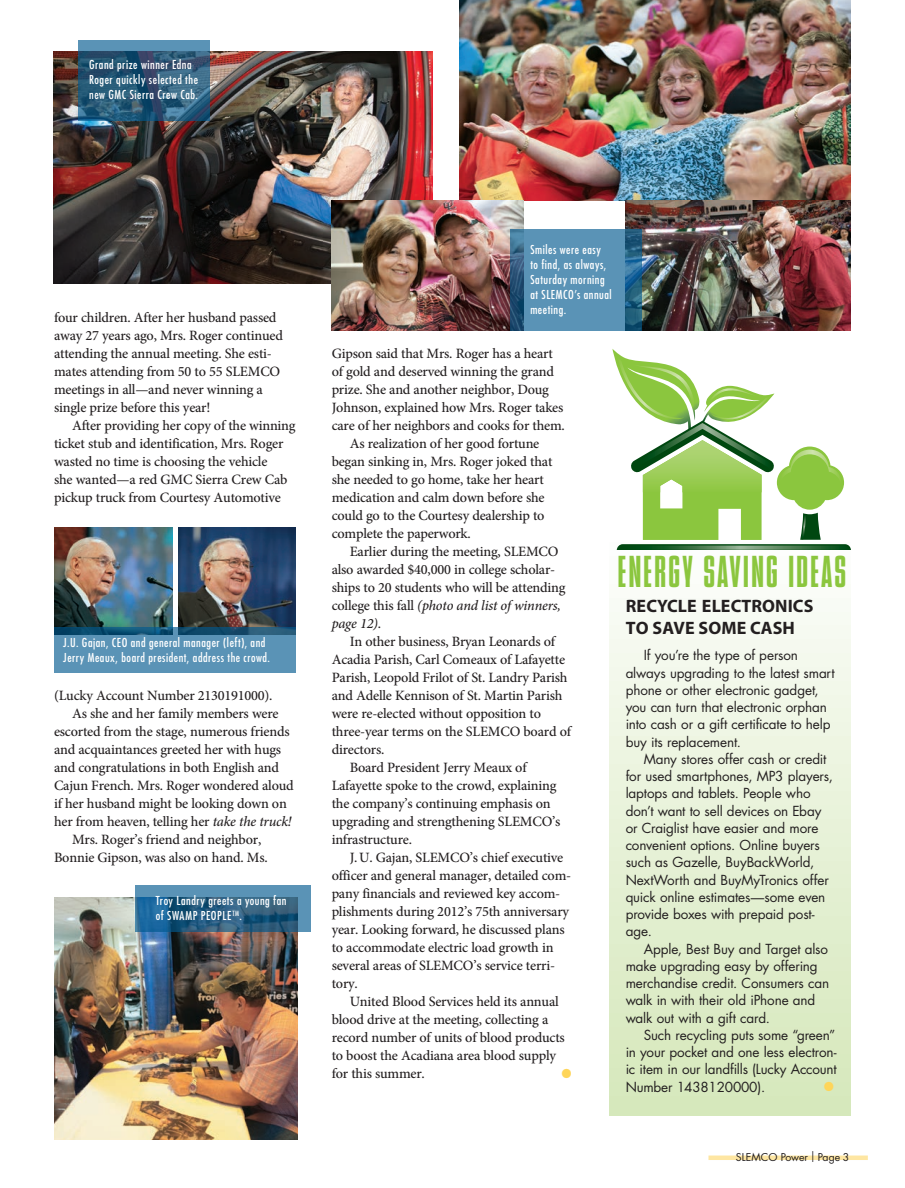
<style>
.page{position:relative;width:905px;height:1188px;background:#fff}
.page>*{position:absolute;margin:0;border:0;box-sizing:border-box;transform-origin:0 0}
.t1{font:700 37.5px "OP Binder Style";color:#8bc63e}
.Body_Copy{font:500 34.5px "Minion Pro";color:#fed559}
.Energy_saving_tips{font:700 18px "Myriad Pro";letter-spacing:.005em;color:#231f20}
.Body_Copy-2{font:500 14.25px/18px "Minion Pro";letter-spacing:-.015em;color:#231f20}
.t2{font:13.5px/17.2px "Futura";letter-spacing:-.01em;color:#231f20}
.Body_Copy-3{font:condensed 12px/15px "Futura";letter-spacing:.045em;color:#fff}
.t3{font:10.5px "Futura";color:#231f20}
.s1{font-style:italic}
</style>
<div class="page">
<hr style="left:708px;top:1156px;width:159px;height:4px;background:#fee6a2">
<div style="left:609px;top:538px;width:241px;height:578px;background:linear-gradient(to bottom,#fdfefb,#d4e7b9)"></div>
<svg style="left:609px;top:349px;width:241px;height:201px"></svg>
<img style="left:54px;top:52px;width:378px;height:232px">
<img style="left:459px;top:0;width:391px;height:201px">
<img style="left:54px;top:897px;width:243px;height:243px">
<img style="left:54px;top:527px;width:118px;height:100px">
<img style="left:178px;top:527px;width:117px;height:100px">
<img style="left:331px;top:201px;width:192px;height:130px">
<svg style="left:54px;top:627px;width:242px;height:45px;fill:#5a93b6"></svg>
<svg style="left:135px;top:885px;width:175px;height:47px"></svg>
<img style="left:625px;top:200px;width:225px;height:131px">
<svg style="left:510px;top:230px;width:132px;height:101px;fill:#5a93b6"></svg>
<svg style="left:78px;top:40px;width:132px;height:82px"></svg>
<p class="Body_Copy-3" style="left:89px;top:57px;width:110px">Grand prize winner Edna<br>Roger quickly selected the new GMC Sierra Crew Cab.</p>
<p class="Body_Copy-2" style="left:54px;top:309px;width:230px">four children. After her husband passed away 27 years ago, Mrs. Roger continued attending the annual meeting. She esti&shy;mates attending from 50 to 55 SLEMCO meetings in all—and never winning a single prize before this year!</p>
<p class="Body_Copy-2" style="left:54px;top:417px;width:243px;text-indent:18px">After providing her copy of the winning ticket stub and identification, Mrs. Roger wasted no time is choosing the vehicle<br>she wanted—a red GMC Sierra Crew Cab pickup truck from Courtesy Automotive</p>
<p class="Body_Copy-3" style="left:63px;top:635px;width:208px">J.U. Gajan, CEO and general manager (left), and<br>Jerry Meaux, board president, address the crowd.</p>
<p class="Body_Copy-2" style="left:54px;top:687px;width:220px">(Lucky Account Number 2130191000).</p>
<p class="Body_Copy-2" style="left:54px;top:705px;width:241px;text-indent:18px">As she and her family members were escorted from the stage, numerous friends and acquaintances greeted her with hugs and congratulations in both English and Cajun French. Mrs. Roger wondered aloud if her husband might be looking down on her from heaven, telling her <span class="s1">take the truck!</span></p>
<p class="Body_Copy-2" style="left:54px;top:831px;width:215px;text-indent:18px">Mrs. Roger’s friend and neighbor,<br>Bonnie Gipson, was also on hand. Ms.</p>
<p class="Body_Copy-3" style="left:156px;top:893px;width:132px">Troy Landry greets a young fan of SWAMP PEOPLE<sup>TM</sup>.</p>
<p class="Body_Copy-3" style="left:530px;top:242px;width:83px">Smiles were easy<br>to find, as always,<br>Saturday morning at SLEMCO’s annual meeting.</p>
<p class="Body_Copy-2" style="left:332px;top:345px;width:235px">Gipson said that Mrs. Roger has a heart of gold and deserved winning the grand prize. She and another neighbor, Doug Johnson, explained how Mrs. Roger takes care of her neighbors and cooks for them.</p>
<p class="Body_Copy-2" style="left:332px;top:435px;width:222px;text-indent:18px">As realization of her good fortune began sinking in, Mrs. Roger joked that she needed to go home, take her heart medication and calm down before she could go to the Courtesy dealership to complete the paperwork.</p>
<p class="Body_Copy-2" style="left:332px;top:543px;width:235px;text-indent:18px">Earlier during the meeting, SLEMCO also awarded $40,000 in college scholar&shy;ships to 20 students who will be attending college this fall <span class="s1">(photo and list of winners, page 12)</span>.</p>
<p class="Body_Copy-2" style="left:332px;top:633px;width:242px;text-indent:18px">In other business, Bryan Leonards of Acadia Parish, Carl Comeaux of Lafayette Parish, Leopold Frilot of St. Landry Parish and Adelle Kennison of St. Martin Parish were re-elected without opposition to three-year terms on the SLEMCO board of directors.</p>
<p class="Body_Copy-2" style="left:332px;top:759px;width:230px;text-indent:18px">Board President Jerry Meaux of Lafayette spoke to the crowd, explaining the company’s continuing emphasis on upgrading and strengthening SLEMCO’s infrastructure.</p>
<p class="Body_Copy-2" style="left:332px;top:849px;width:241px;text-indent:18px">J.U. Gajan, SLEMCO’s chief executive officer and general manager, detailed com&shy;pany financials and reviewed key accom&shy;plishments during 2012’s 75th anniversary year. Looking forward, he discussed plans to accommodate electric load growth in several areas of SLEMCO’s service terri&shy;tory.</p>
<p class="Body_Copy-2" style="left:332px;top:993px;width:235px;text-indent:18px">United Blood Services held its annual blood drive at the meeting, collecting a record number of units of blood products to boost the Acadiana area blood supply for this summer.</p>
<p class="Body_Copy" style="left:559px;top:1046px;width:15px">•</p>
<p class="t1" style="left:616px;top:548px;width:232px">ENERGY SAVING IDEAS</p>
<p class="Energy_saving_tips" style="left:626px;top:594px;width:189px">RECYCLE ELECTRONICS</p>
<p class="Energy_saving_tips" style="left:626px;top:616px;width:171px">TO SAVE SOME CASH</p>
<p class="t2" style="left:625px;top:647px;width:210px;text-indent:18px">If you’re the type of person always upgrading to the latest smart phone or other electronic gadget, you can turn that electronic orphan into cash or a gift certificate to help buy its replacement.</p>
<p class="t2" style="left:625px;top:750px;width:209px;text-indent:18px">Many stores offer cash or credit for used smartphones, MP3 players, laptops and tablets. People who don’t want to sell devices on Ebay or Craiglist have easier and more convenient options. Online buyers such as Gazelle, BuyBackWorld,<br>NextWorth and BuyMyTronics offer quick online estimates—some even provide boxes with prepaid post&shy;age.</p>
<p class="t2" style="left:625px;top:940px;width:205px;text-indent:18px">Apple, Best Buy and Target also make upgrading easy by offering merchandise credit. Consumers can walk in with their old iPhone and walk out with a gift card.</p>
<p class="t2" style="left:625px;top:1026px;width:212px;text-align:justify;text-indent:18px">Such recycling puts some “green” in your pocket and one less electron&shy;ic item in our landfills (Lucky Account Number 1438120000).</p>
<p class="Body_Copy" style="left:822px;top:1060px;width:15px">•</p>
<p class="t3" style="left:736px;top:1150px;width:115px">SLEMCO Power ❘ Page 3</p>
</div>
